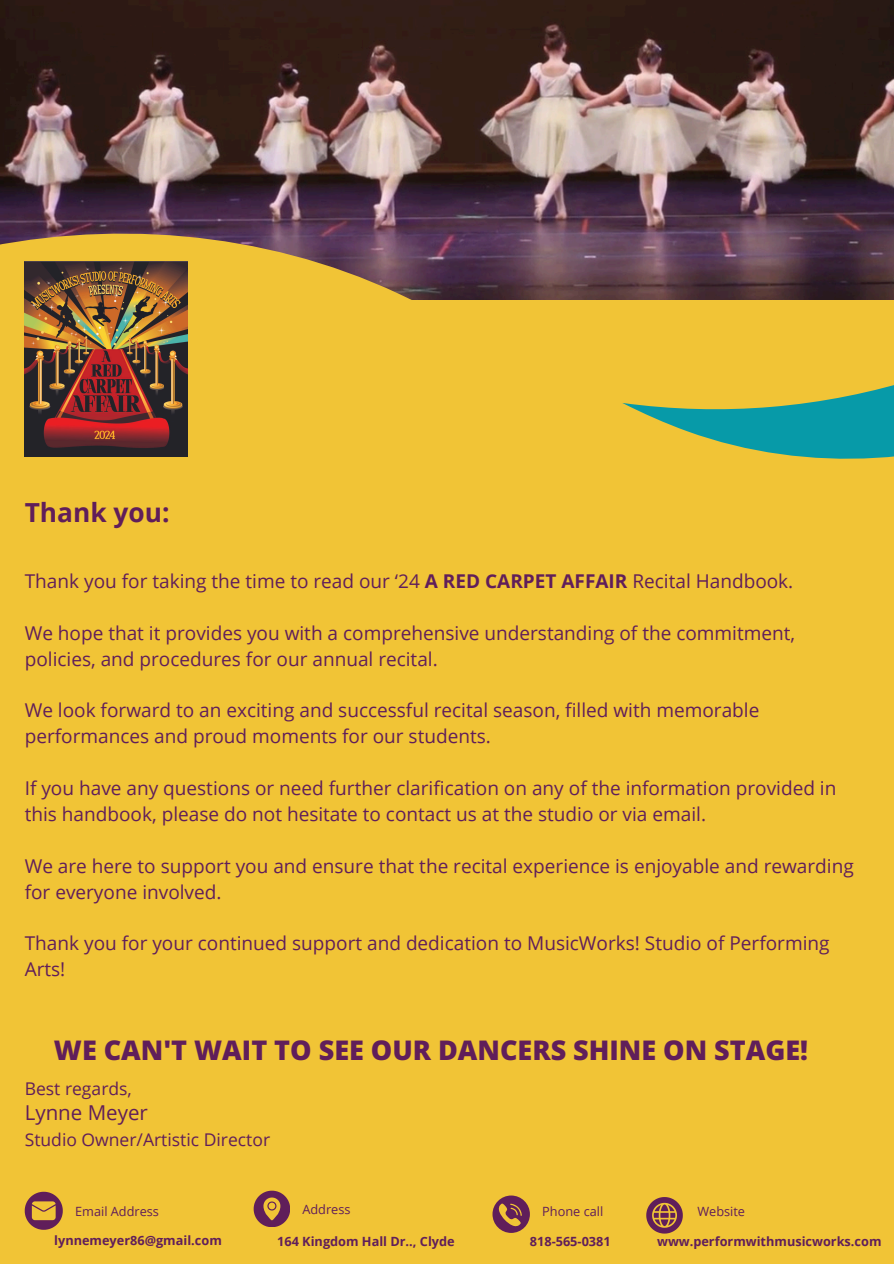
<style>
.page{position:relative;width:894px;height:1264px;background:#fff}
.page>*{position:absolute;margin:0;border:0;box-sizing:border-box;transform-origin:0 0}
.t1{font:800 27px "Open Sans";color:#601e5a}
.t2{font:700 26.25px "Open Sans";color:#601e5a}
.t3{font:20.55px "Open Sans";color:#601e5a}
.t4{font:19.05px/25.8px "Open Sans";color:#601e5a}
.t5{font:17.55px "Open Sans";color:#601e5a}
.t6{font:700 12.75px "Open Sans";color:#601e5a}
.t7{font:12.75px "Open Sans";color:#601e5a}
.s1{font-weight:700}
</style>
<div class="page">
<div style="left:0;top:0;width:893px;height:1263px;background:#f1c436"></div>
<img style="left:0;top:0;width:893px;height:218px">
<svg style="left:0;top:218px;width:893px;height:239px"></svg>
<svg style="left:622px;top:315px;width:271px;height:144px"></svg>
<svg style="left:492px;top:1195px;width:37px;height:37px"></svg>
<svg style="left:25px;top:1191px;width:38px;height:38px"></svg>
<svg style="left:646px;top:1197px;width:36px;height:35px"></svg>
<svg style="left:253px;top:1190px;width:36px;height:36px"></svg>
<img style="left:25px;top:261px;width:163px;height:195px">
<p class="t2" style="left:25px;top:493px;width:146px">Thank you:</p>
<p class="t4" style="left:25px;top:567px;width:769px">Thank you for taking the time to read our ‘24 <span class="s1">A RED CARPET AFFAIR</span> Recital Handbook.</p>
<h2 class="t4" style="left:25px;top:619px;width:771px">We hope that it provides you with a comprehensive understanding of the commitment, policies, and procedures for our annual recital.</h2>
<h3 class="t4" style="left:25px;top:697px;width:736px">We look forward to an exciting and successful recital season, filled with memorable performances and proud moments for our students.</h3>
<h3 class="t4" style="left:25px;top:774px;width:813px">If you have any questions or need further clarification on any of the information provided in this handbook, please do not hesitate to contact us at the studio or via email.</h3>
<h3 class="t4" style="left:25px;top:852px;width:830px">We are here to support you and ensure that the recital experience is enjoyable and rewarding for everyone involved.</h3>
<h3 class="t4" style="left:25px;top:930px;width:806px">Thank you for your continued support and dedication to MusicWorks! Studio of Performing<br>Arts!</h3>
<p class="t1" style="left:54px;top:1031px;width:755px">WE CAN'T WAIT TO SEE OUR DANCERS SHINE ON STAGE!</p>
<h3 class="t5" style="left:25px;top:1075px;width:109px">Best regards,</h3>
<h3 class="t3" style="left:25px;top:1098px;width:125px">Lynne Meyer</h3>
<h3 class="t5" style="left:25px;top:1127px;width:247px">Studio Owner/Artistic Director</h3>
<h1 class="t7" style="left:75px;top:1201px;width:85px">Email Address</h1>
<p class="t7" style="left:302px;top:1200px;width:50px">Address</p>
<h3 class="t7" style="left:542px;top:1201px;width:62px">Phone call</h3>
<p class="t7" style="left:697px;top:1201px;width:49px">Website</p>
<p class="t6" style="left:54px;top:1231px;width:169px">lynnemeyer86@gmail.com</p>
<h4 class="t6" style="left:277px;top:1232px;width:179px">164 Kingdom Hall Dr.., Clyde</h4>
<h4 class="t6" style="left:529px;top:1232px;width:82px">818-565-0381</h4>
<p class="t6" style="left:657px;top:1232px;width:226px">www.performwithmusicworks.com</p>
</div>
